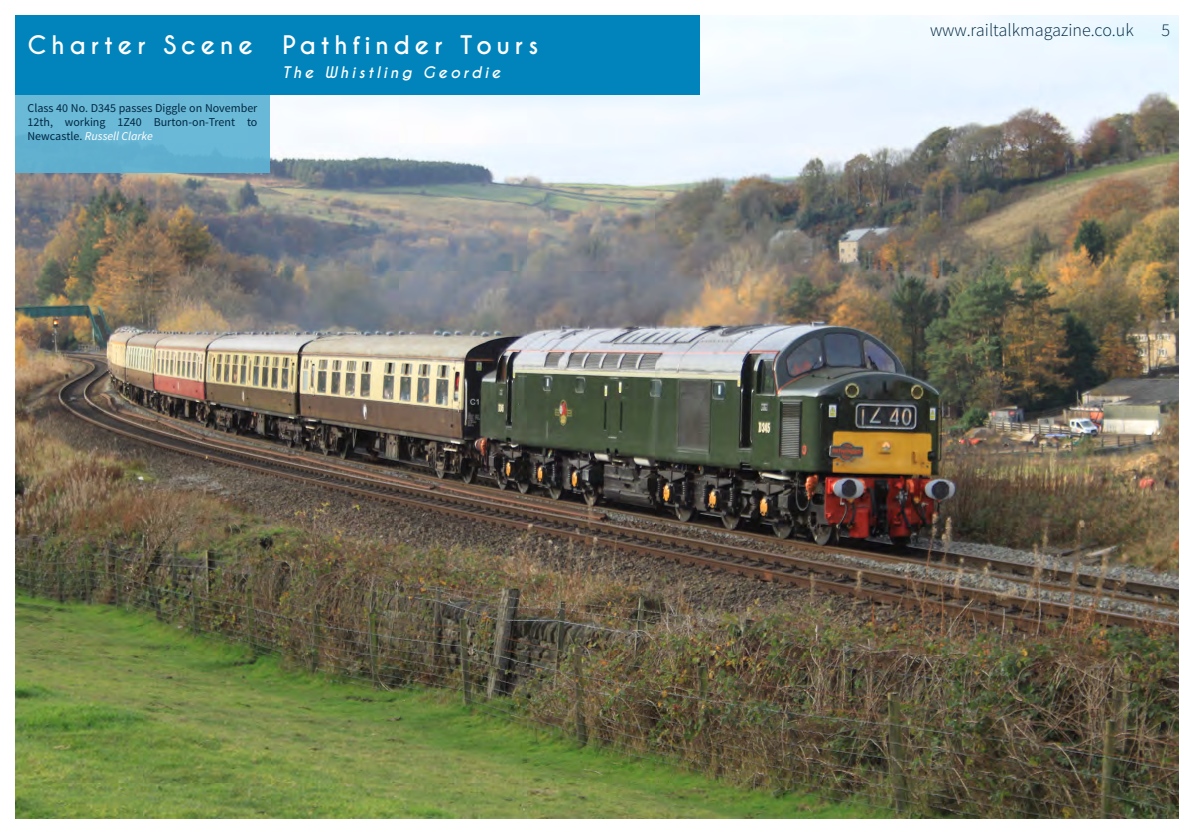
<style>
.page{position:relative;width:1194px;height:834px;background:#fff}
.page>*{position:absolute;margin:0;border:0;box-sizing:border-box;transform-origin:0 0}
.t1{font:700 24px "Caviar Dreams";letter-spacing:.2em;color:#fff}
.t2{font:300 18px "Source Sans Pro";color:#002841}
.t3{font:italic 700 15px "Caviar Dreams";letter-spacing:.2em;color:#fff}
.t4{font:12px/14.4px "Source Sans Pro";color:#002841;text-align:justify}
.s1{font-style:italic;color:#fff}
</style>
<div class="page">
<img style="left:15px;top:15px;width:1164px;height:804px">
<div style="left:15px;top:95px;width:255px;height:77px;background:#6ab8d7"></div>
<div style="left:15px;top:15px;width:255px;height:80px;background:#0084bb"></div>
<div style="left:270px;top:15px;width:430px;height:80px;background:#0084bb"></div>
<h1 class="t1" style="left:28px;top:30px;width:512px">Charter Scene Pathfinder Tours</h1>
<p class="t3" style="left:282px;top:63px;width:220px">The Whistling Geordie</p>
<p class="t4" style="left:28px;top:101px;width:231px">Class 40 No. D345 passes Diggle on November 12th, working 1Z40 Burton-on-Trent to Newcastle. <span class="s1">Russell Clarke</span></p>
<h2 class="t2" style="left:930px;top:19px;width:205px">www.railtalkmagazine.co.uk</h2>
<h2 class="t2" style="left:1161px;top:19px;width:10px">5</h2>
</div>
